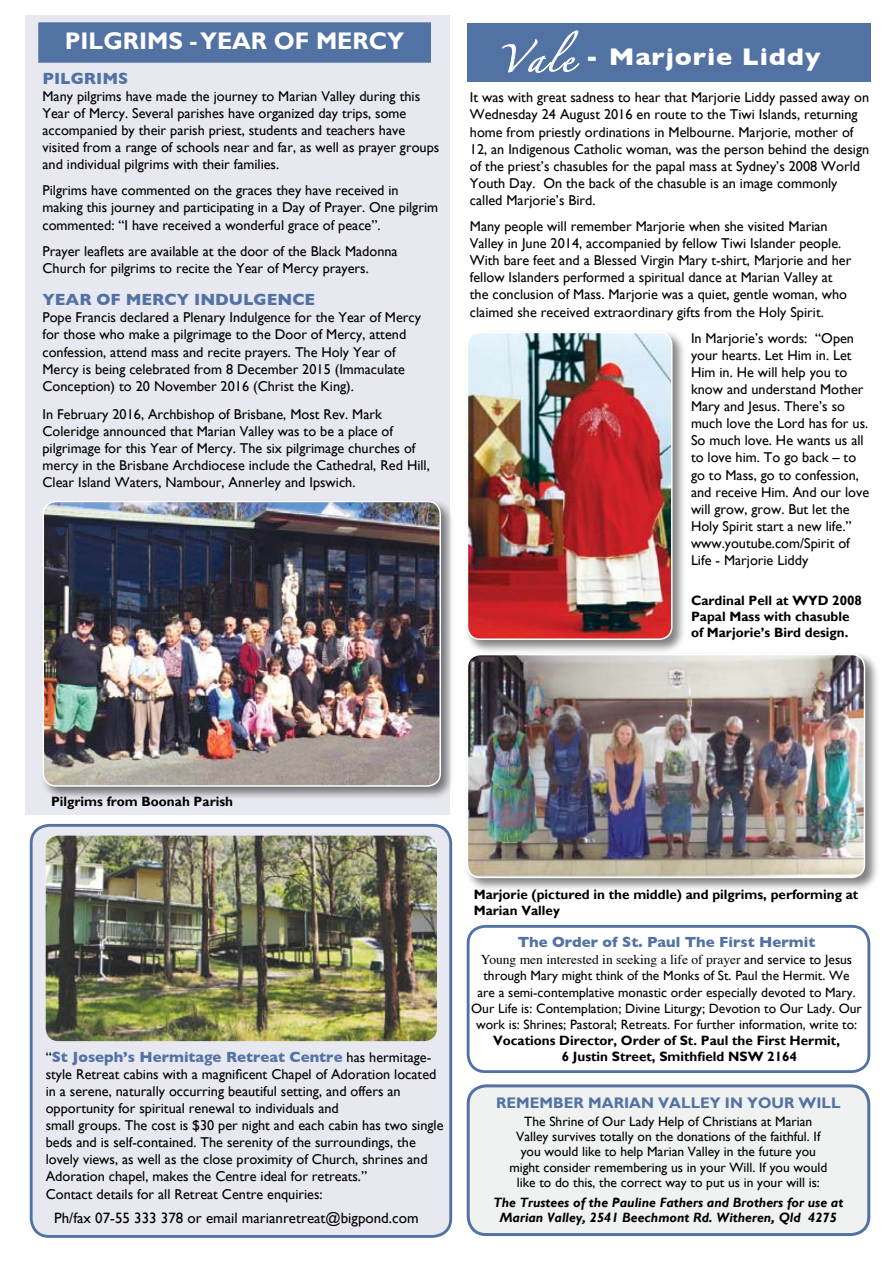
<style>
.page{position:relative;width:893px;height:1263px;background:#fff}
.page>*{position:absolute;margin:0;border:0;box-sizing:border-box;transform-origin:0 0}
.t1{font:700 24.6px "Gill Sans";letter-spacing:.03em;color:#fff;scale:1.1 1}
.t2{font:700 24px "Gill Sans";color:#fff}
.t3{font:700 16.5px "Gill Sans";color:#5372a4}
.t4{font:700 15.3px "Gill Sans";color:#5372a4}
.t5{font:700 15px "Gill Sans";color:#5372a4}
.t6{font:15px "Gill Sans";color:#000}
.t7{font:14.25px/17.1px "Gill Sans";color:#000}
.t8{font:13.5px/16.2px "Gill Sans";color:#000;text-align:center}
.t9{font:700 13.5px/16.2px "Gill Sans";color:#000}
.t10{font:13.5px/15.3px "Gill Sans";color:#000;text-align:center}
.t11{font:italic 700 13.5px/15.3px "Gill Sans";color:#000;text-align:center}
.t12{font:13.5px "Times";color:#000}
.s1{font-size:24px}
.s2{font-weight:400;font-size:14.25px;color:#000}
.s3{font-family:"Gill Sans"}
</style>
<div class="page">
<div style="left:31px;top:825px;width:420px;height:411px;background:#e8e9f0;border-radius:18px"></div>
<div style="left:30px;top:824px;width:422px;height:414px;border:3px solid #5372a4;border-radius:18px"></div>
<div style="left:26px;top:15px;width:424px;height:799px;background:#e8e9f0"></div>
<div style="left:39px;top:23px;width:391px;height:39px;background:#5372a4"></div>
<div style="left:38px;top:22px;width:393px;height:41px;border:2px solid #5372a4"></div>
<div style="left:467px;top:925px;width:403px;height:148px;border:3px solid #5372a4;border-radius:17px"></div>
<div style="left:40px;top:498px;width:421px;height:309px;background:#000;opacity:.5"></div>
<img style="left:43px;top:501px;width:397px;height:285px">
<div style="left:43px;top:501px;width:398px;height:286px;border:2px solid #fff;border-radius:13px"></div>
<div style="left:467px;top:23px;width:403px;height:59px;background:#5372a4"></div>
<svg style="left:502px;top:30px;width:78px;height:43px"></svg>
<div style="left:468px;top:1086px;width:401px;height:148px;background:#f0f1f1;border-radius:18px"></div>
<div style="left:467px;top:1084px;width:403px;height:152px;border:3px solid #5372a4;border-radius:18px"></div>
<div style="left:464px;top:652px;width:422px;height:246px;background:#000;opacity:.5"></div>
<img style="left:467px;top:654px;width:397px;height:223px">
<div style="left:467px;top:654px;width:398px;height:224px;border:2px solid #fff;border-radius:13px"></div>
<div style="left:464px;top:329px;width:229px;height:331px;background:#000;opacity:.5"></div>
<img style="left:467px;top:332px;width:205px;height:307px">
<div style="left:467px;top:332px;width:205px;height:308px;border:2px solid #fff;border-radius:13px"></div>
<img style="left:46px;top:836px;width:391px;height:205px">
<h2 class="t2" style="left:65px;top:26px;width:341px">PILGRIMS - YEAR OF MERCY</h2>
<p class="t3" style="left:43px;top:69px;width:87px">PILGRIMS</p>
<p class="t7" style="left:43px;top:87px;width:398px">Many pilgrims have made the journey to Marian Valley during this Year of Mercy. Several parishes have organized day trips, some accompanied by their parish priest, students and teachers have visited from a range of schools near and far, as well as prayer groups and individual pilgrims with their families.</p>
<p class="t7" style="left:43px;top:182px;width:397px">Pilgrims have commented on the graces they have received in making this journey and participating in a Day of Prayer. One pilgrim commented: “I have received a wonderful grace of peace”.</p>
<p class="t7" style="left:43px;top:242px;width:357px">Prayer leaflets are available at the door of the Black Madonna<br>Church for pilgrims to recite the Year of Mercy prayers.</p>
<p class="t3" style="left:43px;top:290px;width:274px">YEAR OF MERCY INDULGENCE</p>
<p class="t7" style="left:43px;top:309px;width:380px">Pope Francis declared a Plenary Indulgence for the Year of Mercy for those who make a pilgrimage to the Door of Mercy, attend confession, attend mass and recite prayers. The Holy Year of Mercy is being celebrated from 8 December 2015 (Immaculate Conception) to 20 November 2016 (Christ the King).</p>
<p class="t7" style="left:43px;top:405px;width:389px">In February 2016, Archbishop of Brisbane, Most Rev. Mark Coleridge announced that Marian Valley was to be a place of pilgrimage for this Year of Mercy. The six pilgrimage churches of mercy in the Brisbane Archdiocese include the Cathedral, Red Hill, Clear Island Waters, Nambour, Annerley and Ipswich.</p>
<h1 class="t1" style="left:499px;top:42px;width:294px"><sub>Vale</sub> <span class="s1">-</span> Marjorie Liddy</h1>
<p class="t7" style="left:470px;top:89px;width:401px">It was with great sadness to hear that Marjorie Liddy passed away on Wednesday 24 August 2016 en route to the Tiwi Islands, returning home from priestly ordinations in Melbourne. Marjorie, mother of 12, an Indigenous Catholic woman, was the person behind the design of the priest’s chasubles for the papal mass at Sydney’s 2008 World Youth Day. On the back of the chasuble is an image commonly called Marjorie’s Bird.</p>
<p class="t7" style="left:470px;top:218px;width:383px">Many people will remember Marjorie when she visited Marian Valley in June 2014, accompanied by fellow Tiwi Islander people.<br>With bare feet and a Blessed Virgin Mary t-shirt, Marjorie and her fellow Islanders performed a spiritual dance at Marian Valley at the conclusion of Mass. Marjorie was a quiet, gentle woman, who claimed she received extraordinary gifts from the Holy Spirit.</p>
<p class="t7" style="left:691px;top:329px;width:180px">In Marjorie’s words: “Open your hearts. Let Him in. Let<br>Him in. He will help you to know and understand Mother<br>Mary and Jesus. There’s so much love the Lord has for us.<br>So much love. He wants us all to love him. To go back – to go to Mass, go to confession, and receive Him. And our love will grow, grow. But let the<br>Holy Spirit start a new life.” www.youtube.com/Spirit of<br>Life - Marjorie Liddy</p>
<p class="t9" style="left:691px;top:593px;width:173px">Cardinal Pell at WYD 2008<br>Papal Mass with chasuble of Marjorie’s Bird design.</p>
<p class="t9" style="left:51px;top:794px;width:183px">Pilgrims from Boonah Parish</p>
<p class="t5" style="left:46px;top:1048px;width:387px"><span class="s2">“</span>St Joseph’s Hermitage Retreat Centre <span class="s2">has hermitage-</span></p>
<p class="t7" style="left:46px;top:1065px;width:399px">style Retreat cabins with a magnificent Chapel of Adoration located in a serene, naturally occurring beautiful setting, and offers an opportunity for spiritual renewal to individuals and<br>small groups. The cost is $30 per night and each cabin has two single beds and is self-contained. The serenity of the surroundings, the lovely views, as well as the close proximity of Church, shrines and Adoration chapel, makes the Centre ideal for retreats.”<br>Contact details for all Retreat Centre enquiries:</p>
<p class="t6" style="left:54px;top:1209px;width:366px">Ph/fax 07-55 333 378 or email marianretreat@bigpond.com</p>
<p class="t9" style="left:474px;top:886px;width:386px">Marjorie (pictured in the middle) and pilgrims, performing at<br>Marian Valley</p>
<p class="t5" style="left:518px;top:933px;width:299px">The Order of St. Paul The First Hermit</p>
<p class="t12" style="left:481px;top:947px;width:373px">Young men interested in seeking a life of prayer <span class="s3">and service to Jesus</span></p>
<p class="t8" style="left:471px;top:967px;width:392px">through Mary might think of the Monks of St. Paul the Hermit. We<br>are a semi-contemplative monastic order especially devoted to Mary.<br>Our Life is: Contemplation; Divine Liturgy; Devotion to Our Lady. Our work is: Shrines; Pastoral; Retreats. For further information, write to:</p>
<p class="t9" style="left:562px;top:1033px;width:280px;text-indent:-69px">Vocations Director, Order of St. Paul the First Hermit,<br>6 Justin Street, Smithfield NSW 2164</p>
<p class="t4" style="left:496px;top:1093px;width:346px">REMEMBER MARIAN VALLEY IN YOUR WILL</p>
<p class="t10" style="left:509px;top:1114px;width:319px">The Shrine of Our Lady Help of Christians at Marian Valley survives totally on the donations of the faithful. If you would like to help Marian Valley in the future you might consider remembering us in your Will. If you would like to do this, the correct way to put us in your will is:</p>
<p class="t11" style="left:493px;top:1195px;width:351px">The Trustees of the Pauline Fathers and Brothers for use at<br>Marian Valley, 2541 Beechmont Rd. Witheren, Qld 4275</p>
</div>
